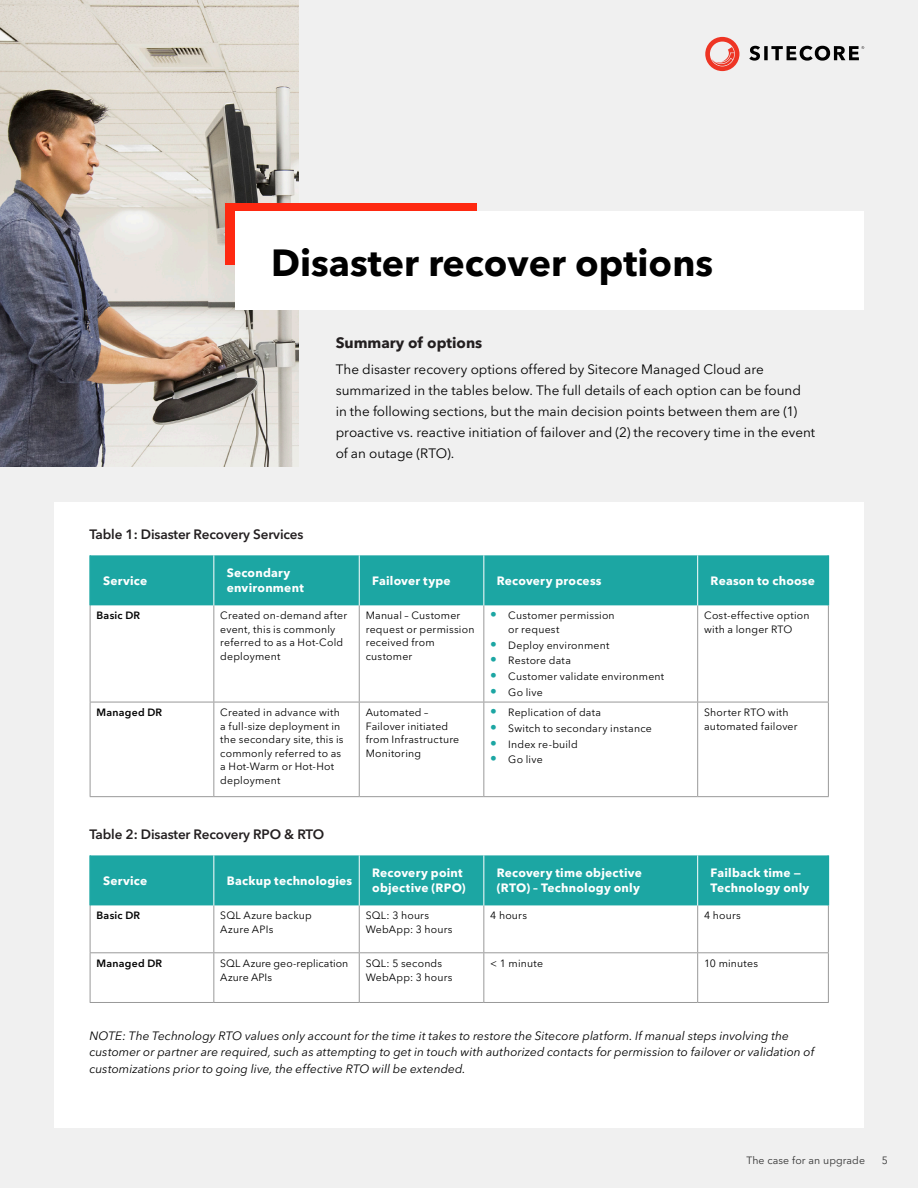
<style>
.page{position:relative;width:918px;height:1188px;background:#f0f0f0}
.page>*{position:absolute;margin:0;border:0;box-sizing:border-box;transform-origin:0 0}
.t1{font:700 37.5px "Avenir Next LT Pro";color:#000}
.Paragraph_header{font:700 15px "Avenir Next LT Pro";color:#231f20}
.Body_Text{font:13.5px/21px "Avenir Next LT Pro";color:#000}
.Paragraph_header-2{font:600 13.5px "Avenir Next LT Pro";letter-spacing:-.01em;color:#231f20}
.Body_Text-2{font:italic 12px/16.5px "Avenir Next LT Pro";letter-spacing:.005em;color:#000}
.Body_Text-3{font:700 12px/15px "Avenir Next LT Pro";letter-spacing:.02em;color:#fff}
.Body_Text-4{font:10.5px/13.5px "Avenir Next LT Pro";letter-spacing:.02em;color:#000}
.Body_Text-5{font:600 10.5px "Avenir Next LT Pro";letter-spacing:.025em;color:#000}
.t2{font:10.5px "Avenir Next LT Pro";letter-spacing:.01em;color:#333}
.s1{font-size:13.5px;color:#1ca6a3}
</style>
<div class="page">
<svg style="left:705px;top:37px;width:34px;height:34px"></svg>
<svg style="left:749px;top:46px;width:115px;height:15px"></svg>
<img style="left:0;top:0;width:298px;height:467px">
<div style="left:226px;top:203px;width:251px;height:62px;background:#fe2911"></div>
<div style="left:235px;top:212px;width:628px;height:98px;background:#fff"></div>
<div style="left:54px;top:502px;width:810px;height:626px;background:#fff"></div>
<div style="left:91px;top:555px;width:737px;height:50px;background:#1ca6a3"></div>
<hr style="left:90px;top:605px;width:1px;height:97px;background:#999">
<hr style="left:213px;top:605px;width:1px;height:97px;background:#999">
<hr style="left:359px;top:605px;width:1px;height:97px;background:#999">
<hr style="left:483px;top:605px;width:1px;height:97px;background:#999">
<hr style="left:697px;top:605px;width:1px;height:97px;background:#999">
<hr style="left:828px;top:605px;width:1px;height:97px;background:#999">
<hr style="left:90px;top:702px;width:124px;height:1px;background:#999">
<hr style="left:90px;top:702px;width:1px;height:94px;background:#999">
<hr style="left:214px;top:702px;width:145px;height:1px;background:#999">
<hr style="left:213px;top:702px;width:1px;height:94px;background:#999">
<hr style="left:359px;top:702px;width:125px;height:1px;background:#999">
<hr style="left:359px;top:702px;width:1px;height:94px;background:#999">
<hr style="left:484px;top:702px;width:214px;height:1px;background:#999">
<hr style="left:483px;top:702px;width:1px;height:94px;background:#999">
<hr style="left:698px;top:702px;width:131px;height:1px;background:#999">
<hr style="left:697px;top:702px;width:1px;height:94px;background:#999">
<hr style="left:828px;top:702px;width:1px;height:94px;background:#999">
<hr style="left:90px;top:796px;width:124px;height:1px;background:#999">
<hr style="left:214px;top:796px;width:145px;height:1px;background:#999">
<hr style="left:359px;top:796px;width:125px;height:1px;background:#999">
<hr style="left:484px;top:796px;width:214px;height:1px;background:#999">
<hr style="left:698px;top:796px;width:131px;height:1px;background:#999">
<hr style="left:213px;top:555px;width:1px;height:50px;background:#fff">
<hr style="left:359px;top:555px;width:1px;height:50px;background:#fff">
<hr style="left:89px;top:555px;width:2px;height:50px;background:#1ca6a3">
<hr style="left:828px;top:555px;width:1px;height:50px;background:#1ca6a3">
<hr style="left:483px;top:555px;width:1px;height:50px;background:#fff">
<hr style="left:697px;top:555px;width:1px;height:50px;background:#fff">
<div style="left:91px;top:855px;width:737px;height:50px;background:#1ca6a3"></div>
<hr style="left:90px;top:905px;width:1px;height:47px;background:#999">
<hr style="left:213px;top:905px;width:1px;height:47px;background:#999">
<hr style="left:359px;top:905px;width:1px;height:47px;background:#999">
<hr style="left:483px;top:905px;width:1px;height:47px;background:#999">
<hr style="left:697px;top:905px;width:1px;height:47px;background:#999">
<hr style="left:828px;top:905px;width:1px;height:47px;background:#999">
<hr style="left:90px;top:952px;width:124px;height:1px;background:#999">
<hr style="left:90px;top:953px;width:1px;height:49px;background:#999">
<hr style="left:214px;top:952px;width:145px;height:1px;background:#999">
<hr style="left:213px;top:953px;width:1px;height:49px;background:#999">
<hr style="left:359px;top:952px;width:125px;height:1px;background:#999">
<hr style="left:359px;top:953px;width:1px;height:49px;background:#999">
<hr style="left:484px;top:952px;width:214px;height:1px;background:#999">
<hr style="left:483px;top:953px;width:1px;height:49px;background:#999">
<hr style="left:698px;top:952px;width:131px;height:1px;background:#999">
<hr style="left:697px;top:953px;width:1px;height:49px;background:#999">
<hr style="left:828px;top:953px;width:1px;height:49px;background:#999">
<hr style="left:90px;top:1002px;width:124px;height:1px;background:#999">
<hr style="left:214px;top:1002px;width:145px;height:1px;background:#999">
<hr style="left:359px;top:1002px;width:125px;height:1px;background:#999">
<hr style="left:484px;top:1002px;width:214px;height:1px;background:#999">
<hr style="left:698px;top:1002px;width:131px;height:1px;background:#999">
<hr style="left:213px;top:855px;width:1px;height:50px;background:#fff">
<hr style="left:359px;top:855px;width:1px;height:50px;background:#fff">
<hr style="left:89px;top:855px;width:2px;height:50px;background:#1ca6a3">
<hr style="left:828px;top:855px;width:1px;height:50px;background:#1ca6a3">
<hr style="left:483px;top:855px;width:1px;height:50px;background:#fff">
<hr style="left:697px;top:855px;width:1px;height:50px;background:#fff">
<p class="t1" style="left:271px;top:240px;width:444px">Disaster recover options</p>
<p class="Paragraph_header-2" style="left:89px;top:526px;width:216px">Table 1: Disaster Recovery Services</p>
<p class="Paragraph_header" style="left:336px;top:334px;width:148px">Summary of options</p>
<p class="Body_Text" style="left:336px;top:359px;width:481px">The disaster recovery options offered by Sitecore Managed Cloud are summarized in the tables below. The full details of each option can be found in the following sections, but the main decision points between them are (1) proactive vs. reactive initiation of failover and (2) the recovery time in the event of an outage (RTO).</p>
<p class="Body_Text-3" style="left:103px;top:573px;width:46px">Service</p>
<p class="Body_Text-3" style="left:227px;top:566px;width:79px">Secondary environment</p>
<p class="Body_Text-3" style="left:372px;top:573px;width:80px">Failover type</p>
<p class="Body_Text-3" style="left:497px;top:573px;width:106px">Recovery process</p>
<p class="Body_Text-3" style="left:711px;top:573px;width:106px">Reason to choose</p>
<p class="Body_Text-5" style="left:97px;top:609px;width:45px">Basic DR</p>
<p class="Body_Text-4" style="left:220px;top:609px;width:128px">Created on-demand after event, this is commonly referred to as a Hot-Cold deployment</p>
<p class="Body_Text-4" style="left:366px;top:609px;width:110px">Manual – Customer request or permission received from customer</p>
<p class="Body_Text-4" style="left:508px;top:609px;width:108px;text-indent:-18px"><span class="s1">•</span> Customer permission or request</p>
<p class="Body_Text-4" style="left:704px;top:609px;width:107px">Cost-effective option with a longer RTO</p>
<p class="Body_Text-4" style="left:490px;top:638px;width:121px"><span class="s1">•</span> Deploy environment</p>
<p class="Body_Text-4" style="left:490px;top:654px;width:82px"><span class="s1">•</span> Restore data</p>
<p class="Body_Text-4" style="left:490px;top:670px;width:175px"><span class="s1">•</span> Customer validate environment</p>
<p class="Body_Text-4" style="left:490px;top:685px;width:54px"><span class="s1">•</span> Go live</p>
<p class="Body_Text-5" style="left:97px;top:706px;width:67px">Managed DR</p>
<p class="Body_Text-4" style="left:220px;top:706px;width:125px">Created in advance with a full-size deployment in the secondary site, this is commonly referred to as a Hot-Warm or Hot-Hot deployment</p>
<p class="Body_Text-4" style="left:366px;top:706px;width:95px">Automated –<br>Failover initiated from Infrastructure<br>Monitoring</p>
<p class="Body_Text-4" style="left:490px;top:706px;width:112px"><span class="s1">•</span> Replication of data</p>
<p class="Body_Text-4" style="left:490px;top:722px;width:163px"><span class="s1">•</span> Switch to secondary instance</p>
<p class="Body_Text-4" style="left:490px;top:737px;width:89px"><span class="s1">•</span> Index re-build</p>
<p class="Body_Text-4" style="left:490px;top:753px;width:54px"><span class="s1">•</span> Go live</p>
<p class="Paragraph_header-2" style="left:89px;top:826px;width:236px">Table 2: Disaster Recovery RPO &amp; RTO</p>
<p class="Body_Text-4" style="left:704px;top:706px;width:95px">Shorter RTO with automated failover</p>
<p class="Body_Text-3" style="left:103px;top:873px;width:46px">Service</p>
<p class="Body_Text-3" style="left:227px;top:873px;width:127px">Backup technologies</p>
<p class="Body_Text-3" style="left:372px;top:866px;width:95px">Recovery point objective (RPO)</p>
<p class="Body_Text-3" style="left:497px;top:866px;width:147px">Recovery time objective (RTO) – Technology only</p>
<p class="Body_Text-3" style="left:711px;top:866px;width:100px">Failback time —<br>Technology only</p>
<p class="Body_Text-5" style="left:97px;top:909px;width:45px">Basic DR</p>
<p class="Body_Text-4" style="left:220px;top:909px;width:93px">SQL Azure backup</p>
<p class="Body_Text-4" style="left:220px;top:923px;width:55px">Azure APIs</p>
<p class="Body_Text-4" style="left:366px;top:909px;width:65px">SQL: 3 hours</p>
<p class="Body_Text-4" style="left:366px;top:923px;width:88px">WebApp: 3 hours</p>
<p class="Body_Text-4" style="left:490px;top:909px;width:38px">4 hours</p>
<p class="Body_Text-4" style="left:704px;top:909px;width:38px">4 hours</p>
<p class="Body_Text-5" style="left:97px;top:957px;width:67px">Managed DR</p>
<p class="Body_Text-4" style="left:220px;top:957px;width:129px">SQL Azure geo-replication</p>
<p class="Body_Text-4" style="left:220px;top:970px;width:53px">Azure APIs</p>
<p class="Body_Text-4" style="left:366px;top:957px;width:78px">SQL: 5 seconds</p>
<p class="Body_Text-4" style="left:366px;top:970px;width:88px">WebApp: 3 hours</p>
<p class="Body_Text-4" style="left:490px;top:957px;width:54px">&lt; 1 minute</p>
<p class="Body_Text-4" style="left:704px;top:957px;width:55px">10 minutes</p>
<p class="Body_Text-2" style="left:89px;top:1027px;width:726px">NOTE: The Technology RTO values only account for the time it takes to restore the Sitecore platform. If manual steps involving the customer or partner are required, such as attempting to get in touch with authorized contacts for permission to failover or validation of customizations prior to going live, the effective RTO will be extended.</p>
<p class="t2" style="left:747px;top:1154px;width:120px">The case for an upgrade</p>
<p class="t2" style="left:882px;top:1154px;width:8px">5</p>
</div>
